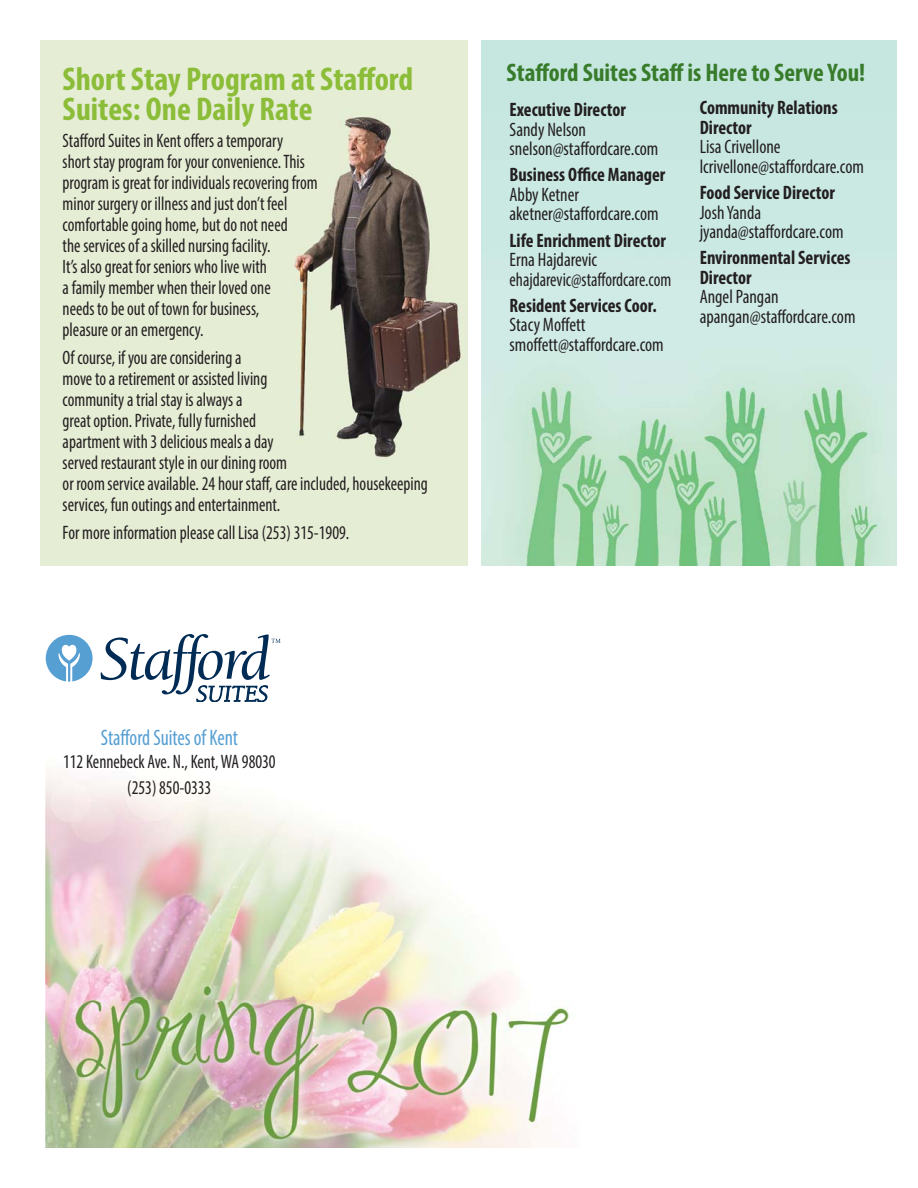
<style>
.page{position:relative;width:918px;height:1188px;background:#fff}
.page>*{position:absolute;margin:0;border:0;box-sizing:border-box;transform-origin:0 0}
.t1{font:700 condensed 33px/30px "Myriad Pro";color:#8bbd39}
.t2{font:700 condensed 25.5px "Myriad Pro";color:#387c2b}
.t3{font:condensed 22.5px "Myriad Pro";color:#569fd3;scale:.9 1}
.t4{font:condensed 19.5px/21px "Myriad Pro";color:#231f20;scale:.9 1}
.t5{font:condensed 19.5px/19.5px "Myriad Pro";color:#231f20;scale:.95 1}
.t6{font:700 condensed 19.5px/19.5px "Myriad Pro";color:#231f20;scale:.95 1}
</style>
<div class="page">
<img style="left:41px;top:40px;width:427px;height:526px">
<img style="left:46px;top:769px;width:528px;height:379px">
<img style="left:482px;top:40px;width:414px;height:526px">
<svg style="left:101px;top:634px;width:180px;height:68px"></svg>
<svg style="left:46px;top:635px;width:47px;height:47px"></svg>
<h1 class="t1" style="left:63px;top:67px;width:352px">Short Stay Program at Stafford<br>Suites: One Daily Rate</h1>
<p class="t4" style="left:63px;top:132px;width:285px">Stafford Suites in Kent offers a temporary<br>short stay program for your convenience. This program is great for individuals recovering from minor surgery or illness and just don’t feel comfortable going home, but do not need<br>the services of a skilled nursing facility.<br>It’s also great for seniors who live with<br>a family member when their loved one<br>needs to be out of town for business,<br>pleasure or an emergency.</p>
<p class="t4" style="left:63px;top:349px;width:407px">Of course, if you are considering a<br>move to a retirement or assisted living<br>community a trial stay is always a<br>great option. Private, fully furnished<br>apartment with 3 delicious meals a day<br>served restaurant style in our dining room<br>or room service available. 24 hour staff, care included, housekeeping services, fun outings and entertainment.</p>
<p class="t4" style="left:63px;top:524px;width:320px">For more information please call Lisa (253) 315-1909.</p>
<p class="t3" style="left:101px;top:729px;width:154px">Stafford Suites of Kent</p>
<p class="t4" style="left:63px;top:750px;width:238px;line-height:26.2px;text-align:center">112 Kennebeck Ave. N., Kent, WA 98030 (253) 850-0333</p>
<h2 class="t2" style="left:507px;top:63px;width:360px">Stafford Suites Staff is Here to Serve You!</h2>
<p class="t6" style="left:510px;top:102px;width:124px">Executive Director</p>
<p class="t5" style="left:510px;top:121px;width:158px">Sandy Nelson snelson@staffordcare.com</p>
<p class="t6" style="left:510px;top:167px;width:166px">Business Office Manager</p>
<p class="t5" style="left:510px;top:187px;width:158px">Abby Ketner aketner@staffordcare.com</p>
<p class="t6" style="left:510px;top:232px;width:166px">Life Enrichment Director</p>
<p class="t5" style="left:510px;top:252px;width:172px">Erna Hajdarevic ehajdarevic@staffordcare.com</p>
<p class="t6" style="left:510px;top:298px;width:156px">Resident Services Coor.</p>
<p class="t5" style="left:510px;top:317px;width:164px">Stacy Moffett smoffett@staffordcare.com</p>
<p class="t6" style="left:700px;top:100px;width:147px">Community Relations<br>Director</p>
<p class="t5" style="left:700px;top:139px;width:174px">Lisa Crivellone lcrivellone@staffordcare.com</p>
<p class="t6" style="left:700px;top:185px;width:144px">Food Service Director</p>
<p class="t5" style="left:700px;top:204px;width:153px">Josh Yanda jyanda@staffordcare.com</p>
<p class="t6" style="left:700px;top:250px;width:160px">Environmental Services<br>Director</p>
<p class="t5" style="left:700px;top:289px;width:166px">Angel Pangan apangan@staffordcare.com</p>
</div>
